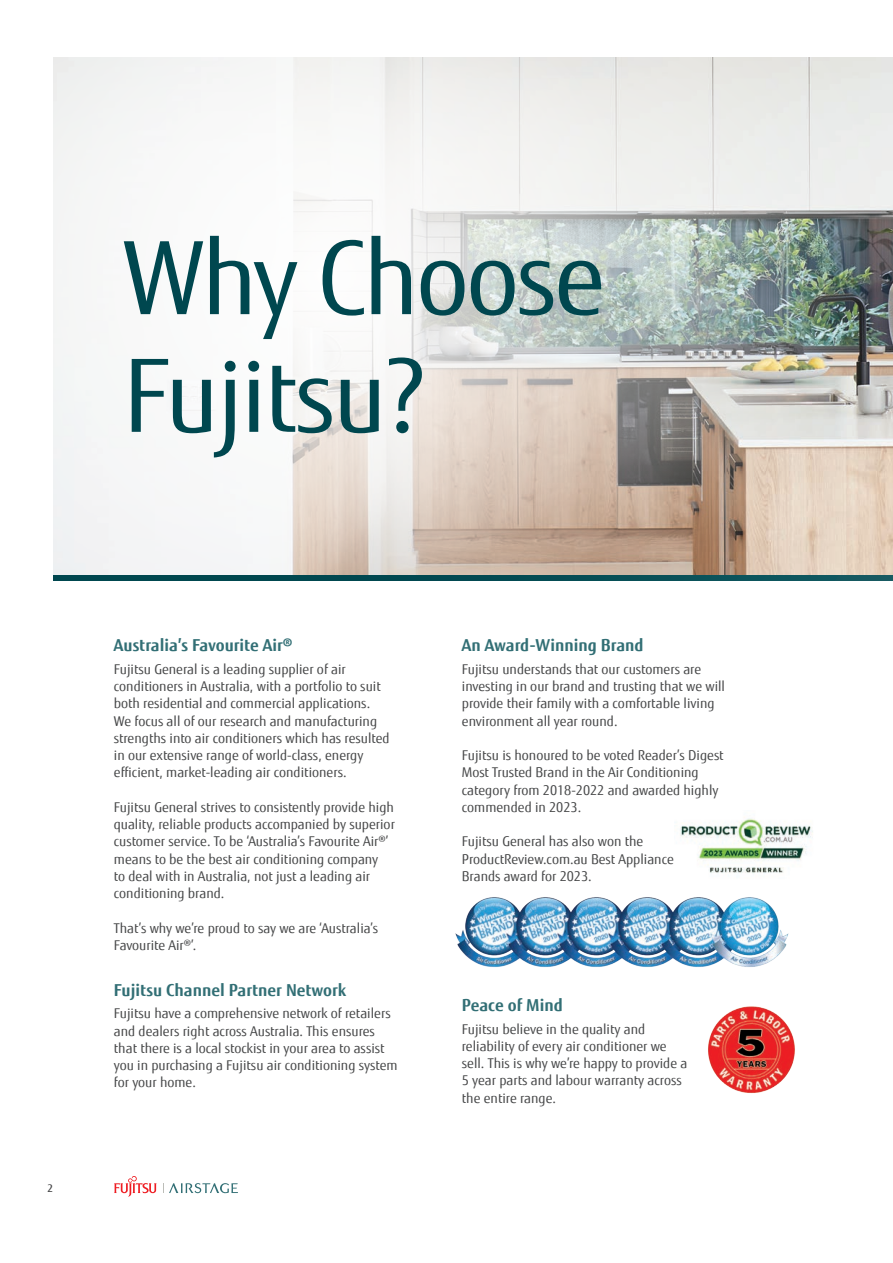
<style>
.page{position:relative;width:893px;height:1263px;background:#fff}
.page>*{position:absolute;margin:0;border:0;box-sizing:border-box;transform-origin:0 0}
.t1{font:101.25px/117.6px "Fujitsu Sans";letter-spacing:-.025em;color:#00474f}
.t2{font:700 16.5px "Fujitsu Sans";color:#326f75}
.t3{font:13.5px/17.2px "Fujitsu Sans";color:#464748}
.t4{font:500 10.5px "Fujitsu Sans";color:#464748}
</style>
<div class="page">
<svg style="left:114px;top:1176px;width:43px;height:21px"></svg>
<svg style="left:163px;top:1183px;width:75px;height:10px"></svg>
<div style="left:0;top:0;width:893px;height:825px;background:#fff;opacity:.49"></div>
<svg style="left:53px;top:575px;width:840px;height:5px;background:#054c54"></svg>
<img style="left:674px;top:811px;width:143px;height:62px">
<img style="left:708px;top:1006px;width:87px;height:87px">
<img style="left:455px;top:897px;width:334px;height:70px">
<h1 class="t1" style="left:123px;top:220px;width:484px">Why Choose<br>Fujitsu?</h1>
<p class="t4" style="left:48px;top:1181px;width:7px">2</p>
<p class="t2" style="left:114px;top:635px;width:180px">Australia’s Favourite Air®</p>
<p class="t3" style="left:114px;top:660px;width:277px">Fujitsu General is a leading supplier of air conditioners in Australia, with a portfolio to suit both residential and commercial applications.<br>We focus all of our research and manufacturing strengths into air conditioners which has resulted in our extensive range of world-class, energy efficient, market-leading air conditioners.</p>
<p class="t3" style="left:114px;top:798px;width:283px">Fujitsu General strives to consistently provide high quality, reliable products accompanied by superior customer service. To be ‘Australia’s Favourite Air®’ means to be the best air conditioning company<br>to deal with in Australia, not just a leading air conditioning brand.</p>
<p class="t3" style="left:114px;top:919px;width:266px">That’s why we’re proud to say we are ‘Australia’s<br>Favourite Air®’.</p>
<p class="t2" style="left:114px;top:979px;width:234px">Fujitsu Channel Partner Network</p>
<p class="t3" style="left:114px;top:1005px;width:285px">Fujitsu have a comprehensive network of retailers and dealers right across Australia. This ensures that there is a local stockist in your area to assist you in purchasing a Fujitsu air conditioning system for your home.</p>
<p class="t2" style="left:462px;top:635px;width:183px">An Award-Winning Brand</p>
<p class="t3" style="left:462px;top:660px;width:265px">Fujitsu understands that our customers are investing in our brand and trusting that we will provide their family with a comfortable living environment all year round.</p>
<p class="t3" style="left:462px;top:747px;width:263px">Fujitsu is honoured to be voted Reader’s Digest Most Trusted Brand in the Air Conditioning category from 2018-2022 and awarded highly commended in 2023.</p>
<p class="t3" style="left:462px;top:833px;width:213px">Fujitsu General has also won the<br>ProductReview.com.au Best Appliance<br>Brands award for 2023.</p>
<p class="t2" style="left:462px;top:994px;width:102px">Peace of Mind</p>
<p class="t3" style="left:462px;top:1020px;width:227px">Fujitsu believe in the quality and reliability of every air conditioner we sell. This is why we’re happy to provide a 5 year parts and labour warranty across the entire range.</p>
</div>
